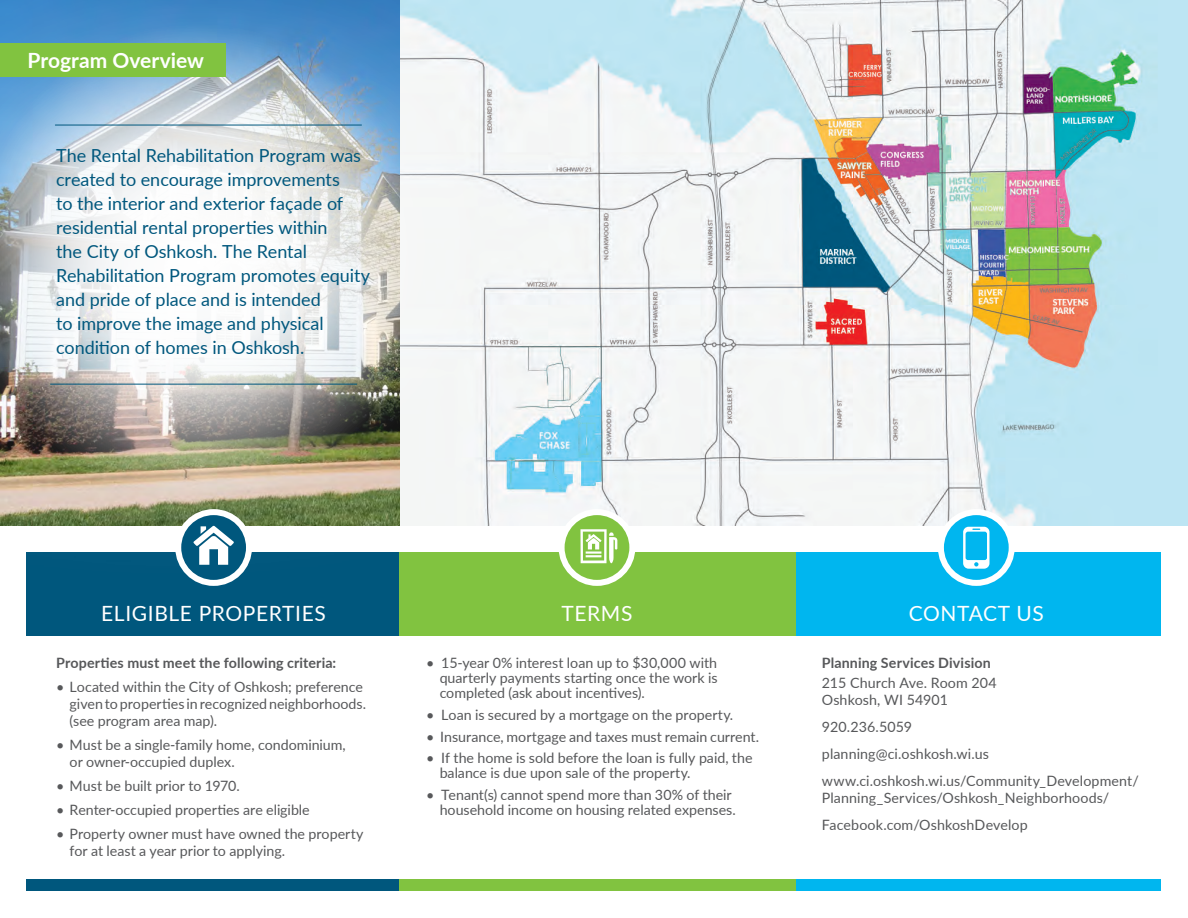
<style>
.page{position:relative;width:1188px;height:918px;background:#fff}
.page>*{position:absolute;margin:0;border:0;box-sizing:border-box;transform-origin:0 0}
.t1{font:21px "Lato";letter-spacing:.03em;color:#fff}
.t2{font:700 21px "Lato";letter-spacing:-.005em;color:#fff}
.t3{font:18px/24px "Lato";letter-spacing:-.005em;color:#00577d}
.t4{font:14.25px/17.1px "Lato";color:#57585a}
.t5{font:700 14.25px/19.5px "Lato";letter-spacing:.01em;color:#57585a}
.s1{font-weight:400}
</style>
<div class="page">
<img style="left:585px;top:0;width:603px;height:525px">
<div style="left:795px;top:879px;width:366px;height:12px;background:#00b6ef"></div>
<div style="left:794px;top:552px;width:367px;height:84px;background:#00b6ef"></div>
<div style="left:398px;top:552px;width:398px;height:84px;background:#81c340"></div>
<div style="left:27px;top:552px;width:372px;height:84px;background:#00577d"></div>
<div style="left:27px;top:879px;width:372px;height:12px;background:#00577d"></div>
<div style="left:399px;top:879px;width:396px;height:12px;background:#81c340"></div>
<div style="left:0;top:0;width:585px;height:584px;background:#fff;opacity:.75"></div>
<div style="left:0;top:55px;width:459px;height:394px;background:#fff;opacity:.45"></div>
<hr style="left:55px;top:125px;width:306px;height:1px;background:#00577d">
<hr style="left:51px;top:384px;width:306px;height:1px;background:#00577d">
<svg style="left:178px;top:512px;width:71px;height:71px;fill:#00577d"></svg>
<div style="left:175px;top:509px;width:77px;height:77px;border:6px solid #fff;border-radius:50%"></div>
<svg style="left:193px;top:526px;width:41px;height:39px"></svg>
<svg style="left:562px;top:512px;width:70px;height:71px;fill:#81c340"></svg>
<div style="left:559px;top:509px;width:76px;height:77px;border:6px solid #fff;border-radius:50%"></div>
<svg style="left:941px;top:512px;width:71px;height:71px;fill:#00b6ef"></svg>
<div style="left:938px;top:509px;width:77px;height:77px;border:6px solid #fff;border-radius:50%"></div>
<svg style="left:963px;top:527px;width:27px;height:42px"></svg>
<svg style="left:581px;top:529px;width:36px;height:34px"></svg>
<div style="left:0;top:44px;width:225px;height:33px;background:#81c340"></div>
<p class="t2" style="left:28px;top:45px;width:178px">Program Overview</p>
<p class="t3" style="left:56px;top:143px;width:316px">The Rental Rehabilitation Program was created to encourage improvements<br>to the interior and exterior façade of residential rental properties within<br>the City of Oshkosh. The Rental Rehabilitation Program promotes equity and pride of place and is intended<br>to improve the image and physical condition of homes in Oshkosh.</p>
<p class="t1" style="left:101px;top:599px;width:226px">ELIGIBLE PROPERTIES</p>
<p class="t1" style="left:561px;top:599px;width:73px">TERMS</p>
<p class="t1" style="left:909px;top:599px;width:136px">CONTACT US</p>
<p class="t4" style="left:440px;top:655px;width:279px;line-height:15px;text-align:justify;text-indent:-13px">• 15-year 0% interest loan up to $30,000 with quarterly payments starting once the work is completed (ask about incentives).</p>
<p class="t4" style="left:426px;top:706px;width:309px">• Loan is secured by a mortgage on the property.</p>
<p class="t4" style="left:426px;top:727px;width:335px">• Insurance, mortgage and taxes must remain current.</p>
<p class="t4" style="left:440px;top:750px;width:314px;line-height:15px;text-indent:-13px">• If the home is sold before the loan is fully paid, the balance is due upon sale of the property.</p>
<p class="t4" style="left:426px;top:787px;width:311px;line-height:15px;text-align:right">• Tenant(s) cannot spend more than 30% of their household income on housing related expenses.</p>
<p class="t5" style="left:56px;top:653px;width:282px">Properties must meet the following criteria:</p>
<p class="t4" style="left:70px;top:678px;width:298px;text-indent:-14px">• Located within the City of Oshkosh; preference given to properties in recognized neighborhoods. (see program area map).</p>
<p class="t4" style="left:70px;top:736px;width:278px;text-indent:-14px">• Must be a single-family home, condominium, or owner-occupied duplex.</p>
<p class="t4" style="left:56px;top:777px;width:185px">• Must be built prior to 1970.</p>
<p class="t4" style="left:56px;top:801px;width:255px">• Renter-occupied properties are eligible</p>
<p class="t4" style="left:70px;top:824px;width:295px;text-indent:-14px">• Property owner must have owned the property for at least a year prior to applying.</p>
<p class="t5" style="left:822px;top:653px;width:176px">Planning Services Division<br><span class="s1">215 Church Ave. Room 204</span></p>
<p class="t4" style="left:822px;top:690px;width:128px">Oshkosh, WI 54901</p>
<p class="t4" style="left:822px;top:718px;width:92px">920.236.5059</p>
<p class="t4" style="left:822px;top:745px;width:169px">planning@ci.oshkosh.wi.us</p>
<p class="t4" style="left:822px;top:772px;width:319px">www.ci.oshkosh.wi.us/Community_Development/<br>Planning_Services/Oshkosh_Neighborhoods/</p>
<p class="t4" style="left:822px;top:816px;width:207px">Facebook.com/OshkoshDevelop</p>
</div>
